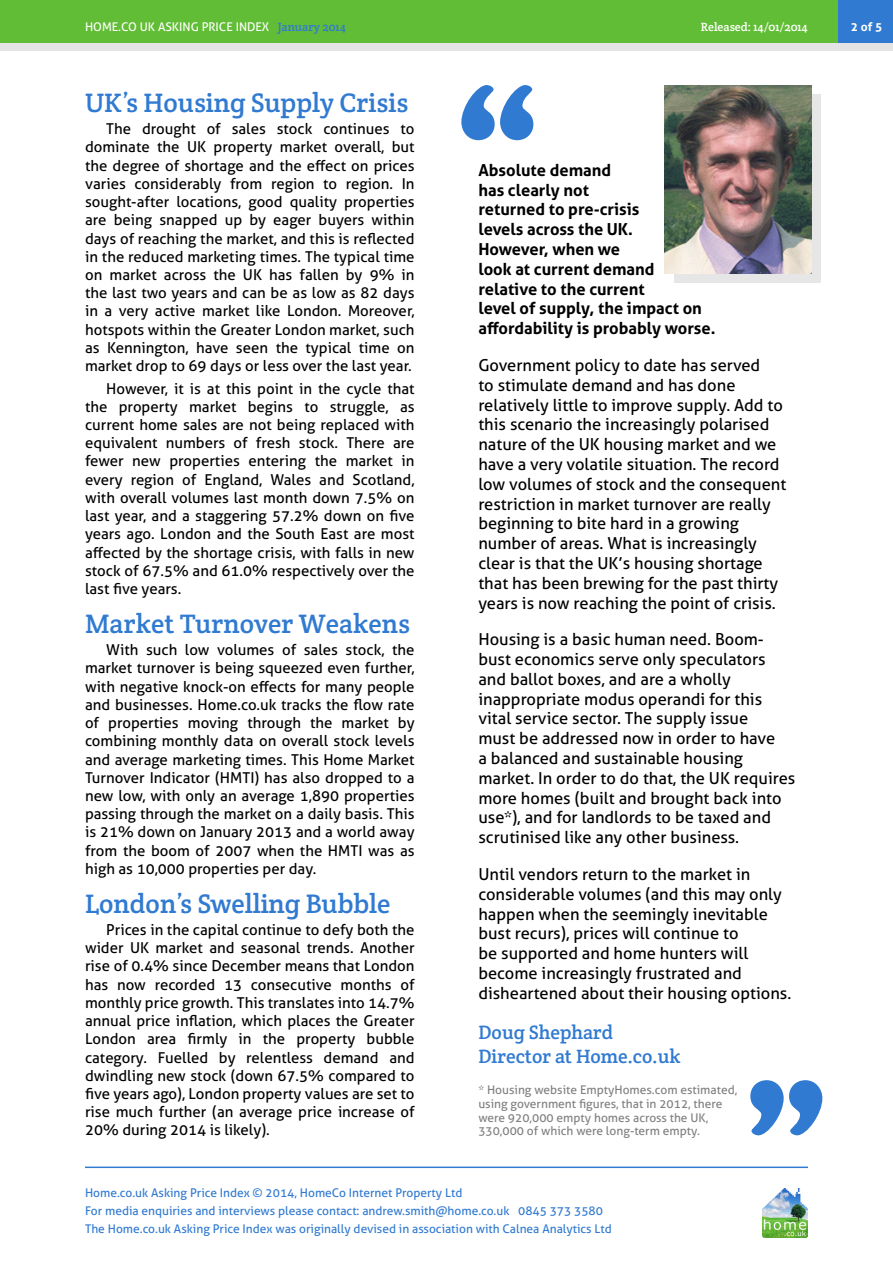
<style>
.page{position:relative;width:893px;height:1263px;background:#fff}
.page>*{position:absolute;margin:0;border:0;box-sizing:border-box;transform-origin:0 0}
.HAPI_Sub_subhead{font:27px "Crete Round";color:#307ad1}
.HAPI_quote{font:19.5px/23.7px "Crete Round";color:#307ad1}
.HAPI_quote-2{font:16.5px/19.8px "Aller";color:#000}
.HAPI_quote-3{font:700 16.5px/19.8px "Aller";color:#000}
.HAPI_body{font:15px/18.1px "Aller";color:#000;text-align:justify}
.t1{font:12px/18px "Aller";color:#307ad1}
.HAPI_Source{font:12px/13.8px "Aller";color:#808080}
.t2{font:12px "Aller";color:#fff}
.t3{font:12px "Crete Round";color:#fff}
.t4{font:700 12px "Aller";color:#fff}
.s1{font-family:"Crete Round";color:#307ad1}
</style>
<div class="page">
<hr style="left:85px;top:1166px;width:723px;height:2px;background:#307ad1">
<div style="left:0;top:0;width:893px;height:51px;background:#e4e4e4"></div>
<div style="left:0;top:0;width:893px;height:43px;background:#62bd36"></div>
<img style="left:762px;top:1188px;width:46px;height:49px">
<div style="left:838px;top:0;width:55px;height:43px;background:#307ad1"></div>
<svg style="left:461px;top:85px;width:72px;height:55px"></svg>
<svg style="left:750px;top:1080px;width:72px;height:55px"></svg>
<div style="left:674px;top:94px;width:146px;height:189px;background:#e6e6e6"></div>
<img style="left:665px;top:85px;width:146px;height:189px">
<p class="t2" style="left:85px;top:19px;width:262px">HOME.CO UK ASKING PRICE INDEX <span class="s1">January 2014</span></p>
<p class="t3" style="left:701px;top:19px;width:109px">Released: 14/01/2014</p>
<p class="t4" style="left:851px;top:19px;width:33px">2 of 5</p>
<p class="HAPI_Sub_subhead" style="left:85px;top:85px;width:325px">UK’s Housing Supply Crisis</p>
<p class="HAPI_body" style="left:85px;top:120px;width:331px;text-indent:21px">The drought of sales stock continues to dominate the UK property market overall, but the degree of shortage and the effect on prices varies considerably from region to region. In sought-after locations, good quality properties are being snapped up by eager buyers within days of reaching the market, and this is reflected in the reduced marketing times. The typical time on market across the UK has fallen by 9% in the last two years and can be as low as 82 days in a very active market like London. Moreover, hotspots within the Greater London market, such as Kennington, have seen the typical time on market drop to 69 days or less over the last year.</p>
<p class="HAPI_body" style="left:85px;top:379px;width:331px;text-indent:21px">However, it is at this point in the cycle that the property market begins to struggle, as current home sales are not being replaced with equivalent numbers of fresh stock. There are fewer new properties entering the market in every region of England, Wales and Scotland, with overall volumes last month down 7.5% on last year, and a staggering 57.2% down on five years ago. London and the South East are most affected by the shortage crisis, with falls in new stock of 67.5% and 61.0% respectively over the last five years.</p>
<p class="HAPI_Sub_subhead" style="left:85px;top:606px;width:326px">Market Turnover Weakens</p>
<p class="HAPI_body" style="left:85px;top:641px;width:331px;text-indent:21px">With such low volumes of sales stock, the market turnover is being squeezed even further, with negative knock-on effects for many people and businesses. Home.co.uk tracks the flow rate of properties moving through the market by combining monthly data on overall stock levels and average marketing times. This Home Market Turnover Indicator (HMTI) has also dropped to a new low, with only an average 1,890 properties passing through the market on a daily basis. This is 21% down on January 2013 and a world away from the boom of 2007 when the HMTI was as high as 10,000 properties per day.</p>
<p class="HAPI_Sub_subhead" style="left:85px;top:886px;width:307px">London’s Swelling Bubble</p>
<p class="HAPI_body" style="left:85px;top:920px;width:331px;text-indent:21px">Prices in the capital continue to defy both the wider UK market and seasonal trends. Another rise of 0.4% since December means that London has now recorded 13 consecutive months of monthly price growth. This translates into 14.7% annual price inflation, which places the Greater London area firmly in the property bubble category. Fuelled by relentless demand and dwindling new stock (down 67.5% compared to five years ago), London property values are set to rise much further (an average price increase of 20% during 2014 is likely).</p>
<p class="HAPI_quote-3" style="left:478px;top:160px;width:239px">Absolute demand<br>has clearly not<br>returned to pre-crisis<br>levels across the UK.<br>However, when we<br>look at current demand relative to the current<br>level of supply, the impact on affordability is probably worse.</p>
<p class="HAPI_quote-2" style="left:478px;top:355px;width:309px">Government policy to date has served<br>to stimulate demand and has done relatively little to improve supply. Add to this scenario the increasingly polarised nature of the UK housing market and we have a very volatile situation. The record low volumes of stock and the consequent restriction in market turnover are really beginning to bite hard in a growing number of areas. What is increasingly clear is that the UK’s housing shortage that has been brewing for the past thirty years is now reaching the point of crisis.</p>
<p class="HAPI_quote-2" style="left:478px;top:629px;width:318px">Housing is a basic human need. Boom&shy;bust economics serve only speculators and ballot boxes, and are a wholly inappropriate modus operandi for this vital service sector. The supply issue<br>must be addressed now in order to have<br>a balanced and sustainable housing market. In order to do that, the UK requires more homes (built and brought back into use*), and for landlords to be taxed and scrutinised like any other business.</p>
<p class="HAPI_quote-2" style="left:478px;top:864px;width:314px">Until vendors return to the market in considerable volumes (and this may only happen when the seemingly inevitable bust recurs), prices will continue to<br>be supported and home hunters will become increasingly frustrated and disheartened about their housing options.</p>
<p class="HAPI_quote" style="left:478px;top:1021px;width:204px">Doug Shephard<br>Director at Home.co.uk</p>
<p class="HAPI_Source" style="left:478px;top:1083px;width:260px">* Housing website EmptyHomes.com estimated, using government figures, that in 2012, there were 920,000 empty homes across the UK, 330,000 of which were long-term empty.</p>
<p class="t1" style="left:85px;top:1184px;width:528px">Home.co.uk Asking Price Index © 2014, HomeCo Internet Property Ltd<br>For media enquiries and interviews please contact: andrew.smith@home.co.uk 0845 373 3580<br>The Home.co.uk Asking Price Index was originally devised in association with Calnea Analytics Ltd</p>
</div>
